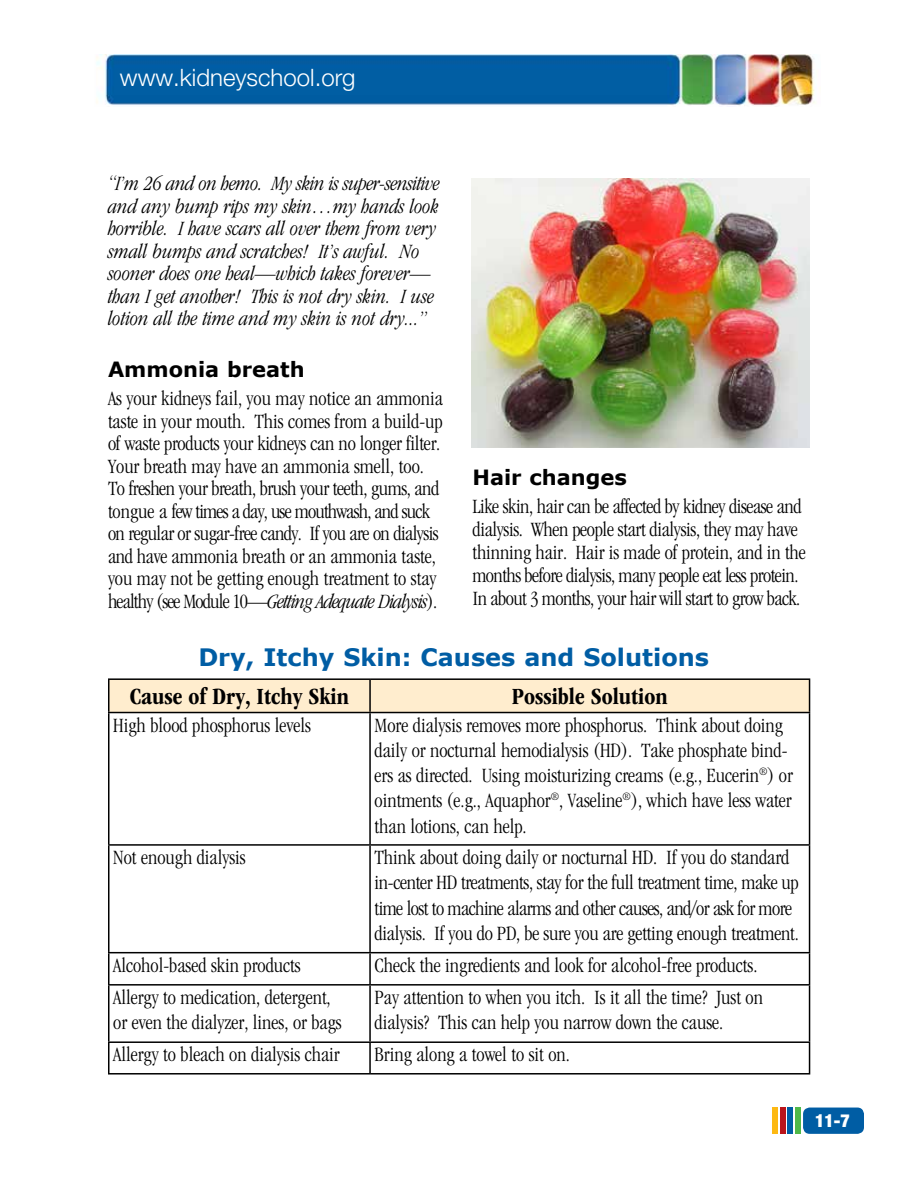
<style>
.page{position:relative;width:918px;height:1188px;background:#fff}
.page>*{position:absolute;margin:0;border:0;box-sizing:border-box;transform-origin:0 0}
.t1{font:700 condensed 24px "ITC Garamond Std";color:#000}
.t2{font:700 24px "Verdana";color:#005da4}
.t3{font:300 24px "Helvetica Neue LT Std";color:#fff}
.t4{font:300 condensed 21px/22.5px "ITC Garamond Std";color:#000}
.t5{font:italic 300 condensed 21px/22.5px "ITC Garamond Std";color:#000}
.t6{font:300 condensed 21px/23px "ITC Garamond Std";letter-spacing:-.02em;color:#000}
.t7{font:700 21px "Verdana";color:#000}
.t8{font:900 condensed 18px "Helvetica Neue LT Std";color:#fff}
.s1{font-style:italic}
</style>
<div class="page">
<div style="left:110px;top:680px;width:699px;height:32px;background:#ffedce"></div>
<svg style="left:110px;top:713px;width:699px;height:360px"></svg>
<hr style="left:108px;top:678px;width:262px;height:2px;background:#000">
<hr style="left:108px;top:680px;width:2px;height:32px;background:#000">
<hr style="left:370px;top:678px;width:440px;height:2px;background:#000">
<hr style="left:369px;top:680px;width:2px;height:32px;background:#000">
<hr style="left:809px;top:680px;width:1px;height:32px;background:#000">
<hr style="left:108px;top:712px;width:262px;height:1px;background:#000">
<hr style="left:108px;top:713px;width:2px;height:131px;background:#000">
<hr style="left:370px;top:712px;width:440px;height:1px;background:#000">
<hr style="left:369px;top:713px;width:2px;height:131px;background:#000">
<hr style="left:809px;top:713px;width:1px;height:131px;background:#000">
<hr style="left:108px;top:844px;width:262px;height:2px;background:#000">
<hr style="left:108px;top:846px;width:2px;height:106px;background:#000">
<hr style="left:370px;top:844px;width:440px;height:2px;background:#000">
<hr style="left:369px;top:846px;width:2px;height:106px;background:#000">
<hr style="left:809px;top:846px;width:1px;height:106px;background:#000">
<hr style="left:108px;top:952px;width:262px;height:1px;background:#000">
<hr style="left:108px;top:953px;width:2px;height:31px;background:#000">
<hr style="left:370px;top:952px;width:440px;height:1px;background:#000">
<hr style="left:369px;top:953px;width:2px;height:31px;background:#000">
<hr style="left:809px;top:953px;width:1px;height:31px;background:#000">
<hr style="left:108px;top:984px;width:262px;height:2px;background:#000">
<hr style="left:108px;top:986px;width:2px;height:55px;background:#000">
<hr style="left:370px;top:984px;width:440px;height:2px;background:#000">
<hr style="left:369px;top:986px;width:2px;height:55px;background:#000">
<hr style="left:809px;top:986px;width:1px;height:55px;background:#000">
<hr style="left:108px;top:1041px;width:262px;height:2px;background:#000">
<hr style="left:108px;top:1043px;width:2px;height:30px;background:#000">
<hr style="left:370px;top:1041px;width:440px;height:2px;background:#000">
<hr style="left:369px;top:1043px;width:2px;height:30px;background:#000">
<hr style="left:809px;top:1043px;width:1px;height:30px;background:#000">
<hr style="left:108px;top:1073px;width:262px;height:2px;background:#000">
<hr style="left:370px;top:1073px;width:440px;height:2px;background:#000">
<div style="left:803px;top:1108px;width:61px;height:26px;background:#005da4;border-radius:7px"></div>
<div style="left:796px;top:1108px;width:5px;height:26px;background:#50b848"></div>
<div style="left:788px;top:1108px;width:5px;height:26px;background:#005da4"></div>
<div style="left:772px;top:1108px;width:6px;height:26px;background:#fdb913"></div>
<div style="left:780px;top:1108px;width:6px;height:26px;background:#ba141a"></div>
<img style="left:96px;top:54px;width:719px;height:52px">
<img style="left:471px;top:178px;width:339px;height:270px">
<p class="t3" style="left:120px;top:63px;width:237px">www.kidneyschool.org</p>
<p class="t5" style="left:108px;top:173px;width:333px">“I’m 26 and on hemo. My skin is super-sensitive and any bump rips my skin…my hands look horrible. I have scars all over them from very small bumps and scratches! It’s awful. No sooner does one heal—which takes forever— than I get another! This is not dry skin. I use lotion all the time and my skin is not dry...”</p>
<p class="t7" style="left:108px;top:356px;width:198px">Ammonia breath</p>
<p class="t4" style="left:108px;top:388px;width:336px">As your kidneys fail, you may notice an ammonia taste in your mouth. This comes from a build-up of waste products your kidneys can no longer filter.<br>Your breath may have an ammonia smell, too.<br>To freshen your breath, brush your teeth, gums, and tongue a few times a day, use mouthwash, and suck on regular or sugar-free candy. If you are on dialysis and have ammonia breath or an ammonia taste, you may not be getting enough treatment to stay healthy (see Module 10—<span class="s1">Getting Adequate Dialysis</span>).</p>
<p class="t7" style="left:472px;top:463px;width:156px">Hair changes</p>
<p class="t6" style="left:472px;top:495px;width:335px">Like skin, hair can be affected by kidney disease and dialysis. When people start dialysis, they may have thinning hair. Hair is made of protein, and in the months before dialysis, many people eat less protein.<br>In about 3 months, your hair will start to grow back.</p>
<p class="t2" style="left:198px;top:642px;width:512px">Dry, Itchy Skin: Causes and Solutions</p>
<p class="t1" style="left:130px;top:683px;width:221px">Cause of Dry, Itchy Skin</p>
<p class="t1" style="left:512px;top:683px;width:157px">Possible Solution</p>
<p class="t4" style="left:113px;top:714px;width:199px">High blood phosphorus levels</p>
<p class="t4" style="left:375px;top:713px;width:420px;line-height:25.2px">More dialysis removes more phosphorus. Think about doing daily or nocturnal hemodialysis (HD). Take phosphate bind&shy;ers as directed. Using moisturizing creams (e.g., Eucerin<sup>®</sup>) or ointments (e.g., Aquaphor<sup>®</sup>, Vaseline<sup>®</sup>), which have less water than lotions, can help.</p>
<p class="t4" style="left:113px;top:846px;width:134px">Not enough dialysis</p>
<p class="t4" style="left:375px;top:845px;width:426px;line-height:25.2px">Think about doing daily or nocturnal HD. If you do standard in-center HD treatments, stay for the full treatment time, make up time lost to machine alarms and other causes, and/or ask for more dialysis. If you do PD, be sure you are getting enough treatment.</p>
<p class="t4" style="left:113px;top:954px;width:189px">Alcohol-based skin products</p>
<p class="t4" style="left:375px;top:954px;width:384px">Check the ingredients and look for alcohol-free products.</p>
<p class="t4" style="left:113px;top:985px;width:230px;line-height:25.2px">Allergy to medication, detergent, or even the dialyzer, lines, or bags</p>
<p class="t4" style="left:375px;top:985px;width:390px;line-height:25.2px">Pay attention to when you itch. Is it all the time? Just on dialysis? This can help you narrow down the cause.</p>
<p class="t4" style="left:113px;top:1044px;width:228px">Allergy to bleach on dialysis chair</p>
<p class="t4" style="left:375px;top:1044px;width:197px">Bring along a towel to sit on.</p>
<p class="t8" style="left:815px;top:1110px;width:36px">11-7</p>
</div>
